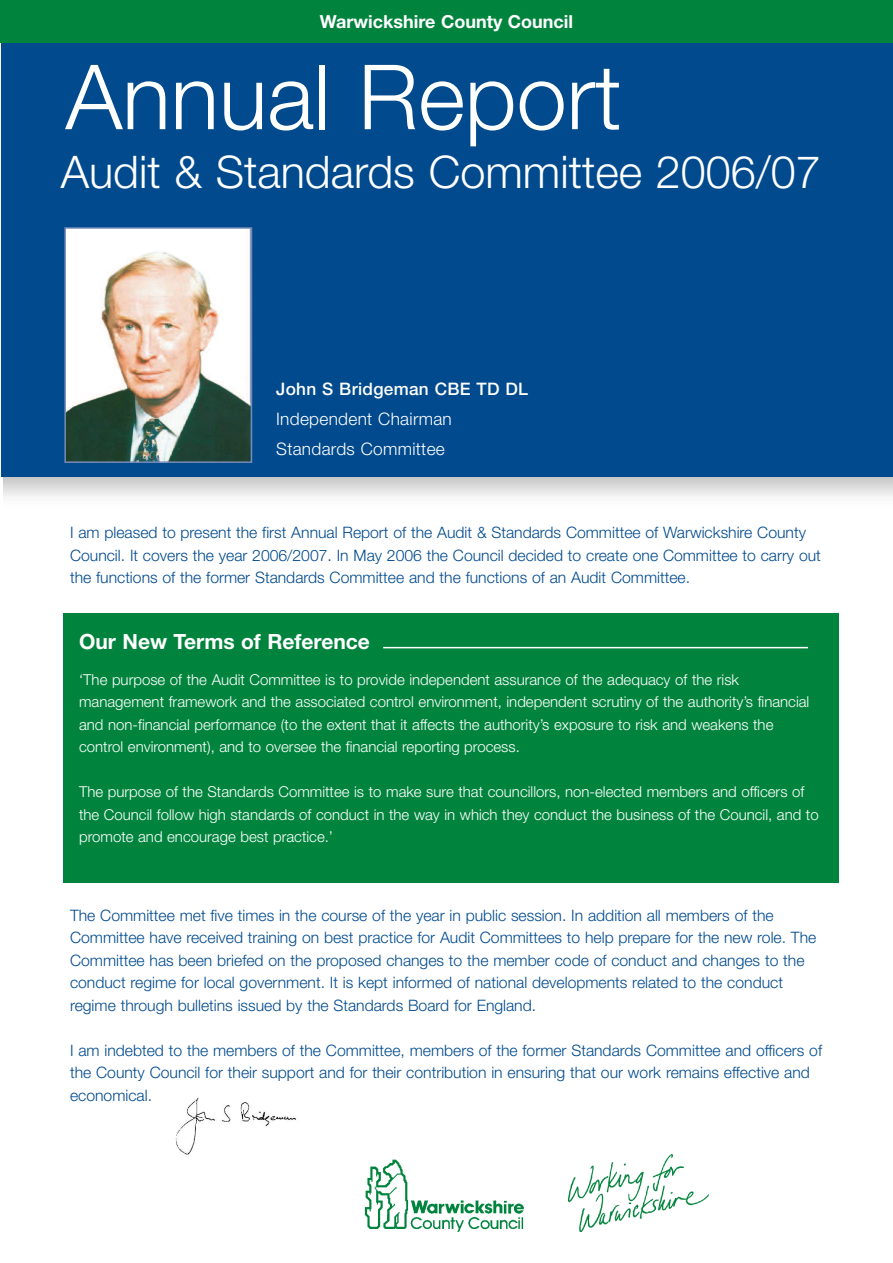
<style>
.page{position:relative;width:893px;height:1263px;background:#fff}
.page>*{position:absolute;margin:0;border:0;box-sizing:border-box;transform-origin:0 0}
.t1{font:300 90px "Helvetica Neue";color:#fff}
.t2{font:300 45px "Helvetica Neue";color:#fff}
.t3{font:700 21px "Helvetica Neue";color:#fff}
.t4{font:700 18px "Helvetica Neue";color:#fff}
.t5{font:300 17.25px/30px "Helvetica Neue";letter-spacing:.015em;color:#fff}
.t6{font:500 17.25px "Helvetica Neue";letter-spacing:.015em;color:#fff}
.t7{font:300 15.75px/22.5px "Helvetica Neue";color:#004a8d}
.t8{font:300 15px/22.5px "Helvetica Neue";color:#fff}
</style>
<div class="page">
<img style="left:175px;top:1098px;width:121px;height:57px">
<div style="left:64px;top:613px;width:775px;height:270px;background:#00843d"></div>
<div style="left:1px;top:0;width:892px;height:477px;background:#004a8d"></div>
<div style="left:0;top:0;width:893px;height:43px;background:#00843d"></div>
<img style="left:67px;top:230px;width:182px;height:230px">
<div style="left:64px;top:227px;width:188px;height:236px;border:2px solid #748bba"></div>
<hr style="left:383px;top:647px;width:425px;height:1px;background:#fff">
<img style="left:364px;top:1159px;width:160px;height:73px">
<img style="left:568px;top:1155px;width:140px;height:76px">
<p class="t4" style="left:320px;top:15px;width:255px">Warwickshire County Council</p>
<h1 class="t1" style="left:66px;top:65px;width:558px">Annual Report</h1>
<h2 class="t2" style="left:61px;top:155px;width:762px">Audit &amp; Standards Committee 2006/07</h2>
<p class="t6" style="left:276px;top:383px;width:253px">John S Bridgeman CBE TD DL</p>
<p class="t5" style="left:276px;top:406px;width:177px">Independent Chairman<br>Standards Committee</p>
<p class="t7" style="left:70px;top:523px;width:752px">I am pleased to present the first Annual Report of the Audit &amp; Standards Committee of Warwickshire County<br>Council. It covers the year 2006/2007. In May 2006 the Council decided to create one Committee to carry out the functions of the former Standards Committee and the functions of an Audit Committee.</p>
<h3 class="t3" style="left:79px;top:634px;width:292px">Our New Terms of Reference</h3>
<p class="t8" style="left:79px;top:669px;width:732px">‘The purpose of the Audit Committee is to provide independent assurance of the adequacy of the risk management framework and the associated control environment, independent scrutiny of the authority’s financial and non-financial performance (to the extent that it affects the authority’s exposure to risk and weakens the control environment), and to oversee the financial reporting process.</p>
<p class="t8" style="left:79px;top:782px;width:741px">The purpose of the Standards Committee is to make sure that councillors, non-elected members and officers of the Council follow high standards of conduct in the way in which they conduct the business of the Council, and to promote and encourage best practice.’</p>
<p class="t7" style="left:70px;top:905px;width:748px">The Committee met five times in the course of the year in public session. In addition all members of the Committee have received training on best practice for Audit Committees to help prepare for the new role. The Committee has been briefed on the proposed changes to the member code of conduct and changes to the conduct regime for local government. It is kept informed of national developments related to the conduct regime through bulletins issued by the Standards Board for England.</p>
<p class="t7" style="left:70px;top:1040px;width:753px">I am indebted to the members of the Committee, members of the former Standards Committee and officers of the County Council for their support and for their contribution in ensuring that our work remains effective and economical.</p>
</div>
